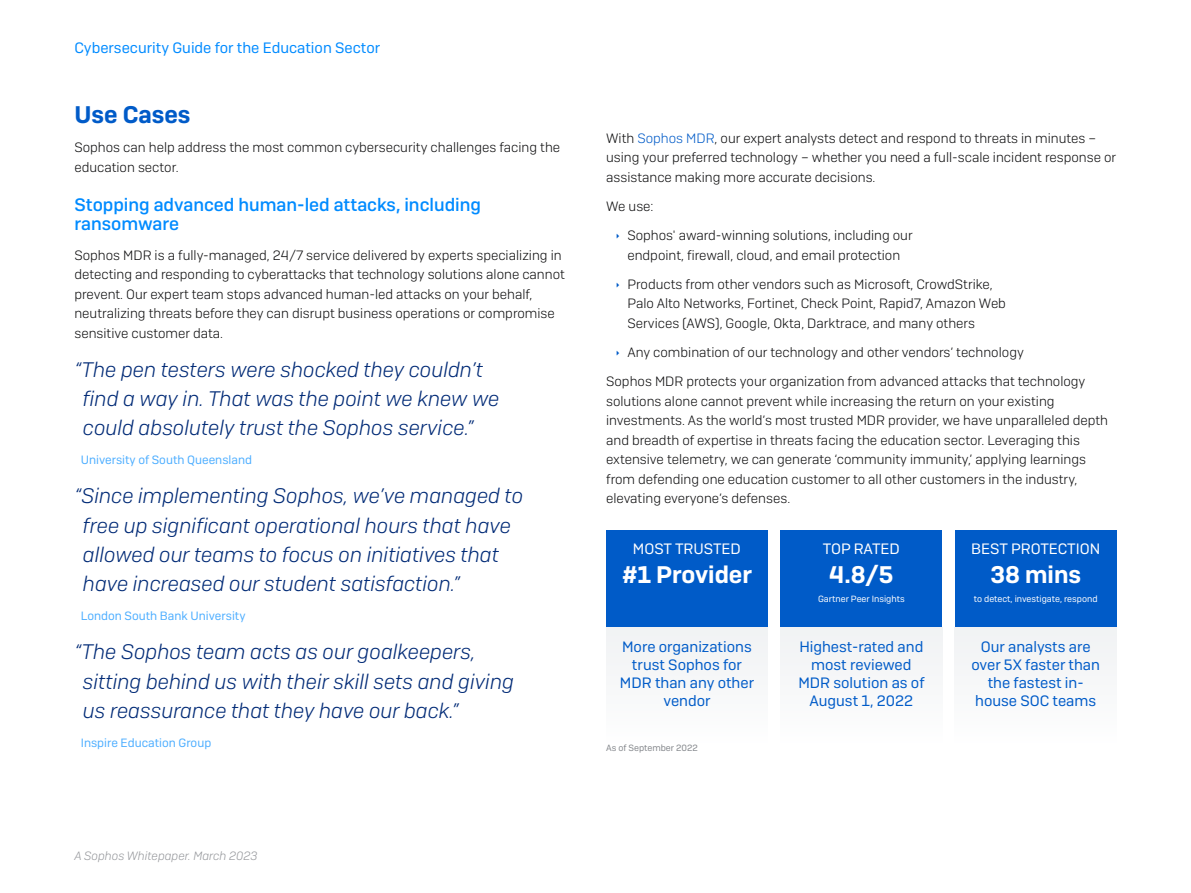
<style>
.page{position:relative;width:1191px;height:893px;background:#fff}
.page>*{position:absolute;margin:0;border:0;box-sizing:border-box;transform-origin:0 0}
.t1{font:600 24px "Sophos Sans";color:#fff}
.t2{font:600 24px "Sophos Sans";color:#005bc8}
.t3{font:italic 300 21px/29.2px "Sophos Sans";color:#002a76}
.t4{font:500 18px/19.5px "Sophos Sans";color:#008bff}
.t5{font:15px/18px "Sophos Sans";color:#005bc8;text-align:center}
.t6{font:15px "Sophos Sans";color:#008bff}
.t7{font:15px "Sophos Sans";color:#fff}
.t8{font:300 13.5px/19.5px "Sophos Sans";color:#0d0d0e}
.t9{font:12px "Sophos Sans";color:#4daeff}
.t10{font:italic 300 12px "Sophos Sans";color:#96989c}
.t11{font:9px "Sophos Sans";color:#fff}
.t12{font:9px "Sophos Sans";color:#83868b}
.s1{color:#005bc8}
</style>
<div class="page">
<div style="left:606px;top:530px;width:161px;height:97px;background:#005bc8"></div>
<div style="left:606px;top:627px;width:161px;height:117px;background:#f7f8f8"></div>
<div style="left:780px;top:530px;width:162px;height:97px;background:#005bc8"></div>
<div style="left:780px;top:627px;width:162px;height:117px;background:#f7f8f8"></div>
<div style="left:955px;top:530px;width:161px;height:97px;background:#005bc8"></div>
<div style="left:955px;top:627px;width:161px;height:117px;background:#f7f8f8"></div>
<p class="t6" style="left:74px;top:39px;width:307px">Cybersecurity Guide for the Education Sector</p>
<h1 class="t2" style="left:74px;top:100px;width:118px">Use Cases</h1>
<p class="t8" style="left:74px;top:138px;width:487px">Sophos can help address the most common cybersecurity challenges facing the education sector.</p>
<h3 class="t4" style="left:74px;top:195px;width:408px">Stopping advanced human-led attacks, including ransomware</h3>
<p class="t8" style="left:74px;top:245px;width:492px">Sophos MDR is a fully-managed, 24/7 service delivered by experts specializing in detecting and responding to cyberattacks that technology solutions alone cannot prevent. Our expert team stops advanced human-led attacks on your behalf, neutralizing threats before they can disrupt business operations or compromise sensitive customer data.</p>
<h2 class="t3" style="left:83px;top:354px;width:418px;text-indent:-9px">“The pen testers were shocked they couldn’t find a way in. That was the point we knew we could absolutely trust the Sophos service.”</h2>
<p class="t9" style="left:81px;top:453px;width:173px">University of South Queensland</p>
<h2 class="t3" style="left:83px;top:481px;width:442px;text-indent:-9px">“Since implementing Sophos, we’ve managed to free up significant operational hours that have allowed our teams to focus on initiatives that have increased our student satisfaction.”</h2>
<p class="t9" style="left:81px;top:609px;width:166px">London South Bank University</p>
<h2 class="t3" style="left:83px;top:637px;width:432px;text-indent:-9px">“The Sophos team acts as our goalkeepers, sitting behind us with their skill sets and giving us reassurance that they have our back.”</h2>
<p class="t9" style="left:81px;top:736px;width:132px">Inspire Education Group</p>
<p class="t10" style="left:74px;top:848px;width:185px">A Sophos Whitepaper. March 2023</p>
<p class="t8" style="left:606px;top:128px;width:511px">With <span class="s1">Sophos MDR</span>, our expert analysts detect and respond to threats in minutes – using your preferred technology – whether you need a full-scale incident response or assistance making more accurate decisions.</p>
<p class="t8" style="left:627px;top:191px;width:287px;line-height:29.2px;text-indent:-21px">We use:<br>Sophos' award-winning solutions, including our</p>
<p class="t8" style="left:627px;top:240px;width:367px;line-height:29.2px">endpoint, firewall, cloud, and email protection<br>Products from other vendors such as Microsoft, CrowdStrike,</p>
<p class="t8" style="left:627px;top:294px;width:380px">Palo Alto Networks, Fortinet, Check Point, Rapid7, Amazon Web<br>Services (AWS), Google, Okta, Darktrace, and many others</p>
<p class="t8" style="left:606px;top:338px;width:481px;line-height:29.2px;text-indent:21px">Any combination of our technology and other vendors’ technology<br>Sophos MDR protects your organization from advanced attacks that technology</p>
<p class="t8" style="left:606px;top:391px;width:503px">solutions alone cannot prevent while increasing the return on your existing investments. As the world’s most trusted MDR provider, we have unparalleled depth and breadth of expertise in threats facing the education sector. Leveraging this extensive telemetry, we can generate ‘community immunity,’ applying learnings from defending one education customer to all other customers in the industry, elevating everyone’s defenses.</p>
<p class="t7" style="left:633px;top:540px;width:109px">MOST TRUSTED</p>
<h1 class="t1" style="left:622px;top:560px;width:131px">#1 Provider</h1>
<p class="t7" style="left:822px;top:540px;width:79px">TOP RATED</p>
<h1 class="t1" style="left:829px;top:560px;width:66px">4.8/5</h1>
<p class="t11" style="left:818px;top:594px;width:88px">Gartner Peer Insights</p>
<p class="t5" style="left:798px;top:637px;width:128px">Highest-rated and most reviewed<br>MDR solution as of<br>August 1, 2022</p>
<p class="t7" style="left:971px;top:540px;width:130px">BEST PROTECTION</p>
<h1 class="t1" style="left:990px;top:560px;width:92px">38 mins</h1>
<p class="t11" style="left:973px;top:594px;width:125px">to detect, investigate, respond</p>
<p class="t5" style="left:971px;top:637px;width:130px">Our analysts are over 5X faster than the fastest in&shy;house SOC teams</p>
<p class="t5" style="left:620px;top:637px;width:136px">More organizations trust Sophos for<br>MDR than any other vendor</p>
<p class="t12" style="left:606px;top:743px;width:93px">As of September 2022</p>
</div>
